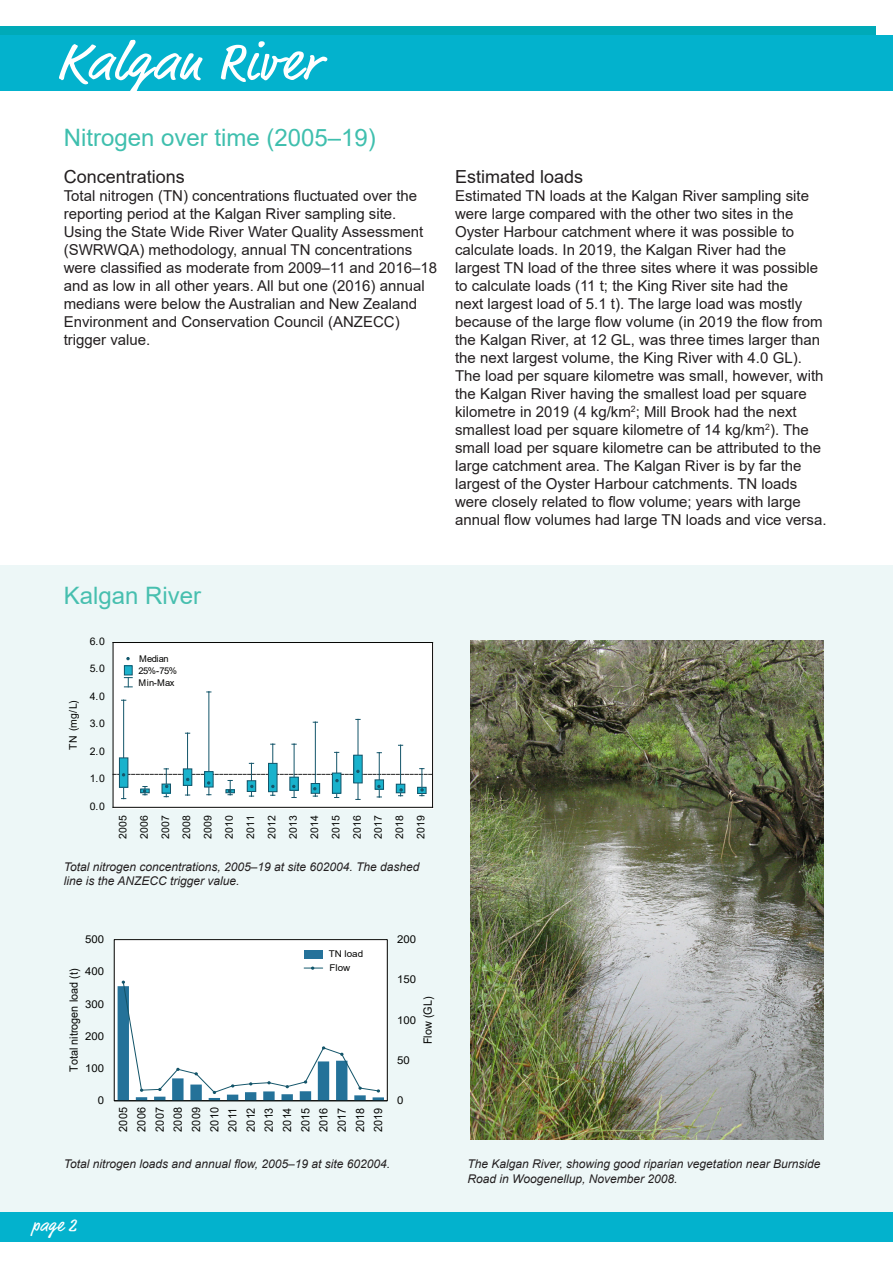
<style>
.page{position:relative;width:893px;height:1263px;background:#fff}
.page>*{position:absolute;margin:0;border:0;box-sizing:border-box;transform-origin:0 0}
.t1{font:54px "Market Web";letter-spacing:.03em;color:#fff}
.heading1{font:24px "Arial";color:#3fbfae}
.body_copy{font:24px "Arial";color:#47bfaf}
.sub-heading{font:18px "Arial";color:#231f20}
.body_copy-2{font:18px "Arial";color:#231f20}
.t2{font:18px "Market Web";color:#fff}
.body_copy-3{font:15px/18px "Arial";color:#231f20}
.t3{font:italic 12px/14.4px "Arial";color:#231f20}
.t4{font:11.4px/18.1px "Arial";letter-spacing:-.005em;color:#040503;text-align:justify;scale:.95 1}
.t5{font:10.8px "Arial";letter-spacing:-.005em;color:#040503;scale:1.05 1}
.t6{font:10.5px/21.3px "Arial";color:#040503;text-align:justify}
.t7{font:9.3px/11.9px "Arial";letter-spacing:-.055em;color:#050504}
.t8{font:9.3px/14px "Arial";color:#050504;scale:1.06 1}
</style>
<div class="page">
<div style="left:0;top:566px;width:893px;height:646px;background:#edf7f7"></div>
<div style="left:0;top:27px;width:875px;height:64px;background:#00aab8"></div>
<div style="left:0;top:35px;width:893px;height:56px;background:#03b2cd"></div>
<div style="left:113px;top:642px;width:321px;height:166px;background:#fff"></div>
<hr style="left:123px;top:700px;width:1px;height:98px;background:#14556a">
<div style="left:119px;top:758px;width:9px;height:29px;background:#19b2cc"></div>
<div style="left:119px;top:757px;width:9px;height:31px;border:1px solid #14556a"></div>
<hr style="left:187px;top:733px;width:1px;height:62px;background:#14556a">
<hr style="left:208px;top:692px;width:1px;height:103px;background:#14556a">
<hr style="left:272px;top:744px;width:1px;height:51px;background:#14556a">
<hr style="left:294px;top:744px;width:1px;height:53px;background:#14556a">
<hr style="left:315px;top:722px;width:1px;height:74px;background:#14556a">
<hr style="left:336px;top:752px;width:1px;height:45px;background:#14556a">
<hr style="left:358px;top:719px;width:1px;height:80px;background:#14556a">
<div style="left:354px;top:755px;width:8px;height:28px;background:#19b2cc"></div>
<div style="left:353px;top:755px;width:10px;height:28px;border:1px solid #14556a"></div>
<hr style="left:379px;top:753px;width:1px;height:44px;background:#14556a">
<hr style="left:400px;top:745px;width:1px;height:51px;background:#14556a">
<svg style="left:114px;top:763px;width:318px;height:37px"></svg>
<hr style="left:113px;top:807px;width:320px;height:1px;background:#040503">
<hr style="left:113px;top:642px;width:320px;height:1px;background:#040503">
<hr style="left:113px;top:642px;width:1px;height:165px;background:#040503">
<hr style="left:432px;top:642px;width:1px;height:165px;background:#040503">
<div style="left:124px;top:666px;width:8px;height:9px;background:#1cb2cc"></div>
<div style="left:124px;top:665px;width:9px;height:10px;border:1px solid #10566b"></div>
<svg style="left:124px;top:677px;width:8px;height:10px"></svg>
<svg style="left:126px;top:657px;width:4px;height:3px"></svg>
<div style="left:114px;top:940px;width:273px;height:161px;background:#fff"></div>
<div style="left:114px;top:939px;width:274px;height:162px;border:1px solid #040503"></div>
<hr style="left:114px;top:1100px;width:273px;height:1px;background:#040503">
<svg style="left:118px;top:980px;width:266px;height:121px"></svg>
<div style="left:304px;top:950px;width:19px;height:9px;background:#25729a"></div>
<svg style="left:304px;top:966px;width:19px;height:4px"></svg>
<div style="left:0;top:1212px;width:893px;height:30px;background:#03b2cd"></div>
<img style="left:470px;top:641px;width:353px;height:499px">
<p class="t1" style="left:57px;top:30px;width:264px">Kalgan River</p>
<p class="heading1" style="left:64px;top:121px;width:314px">Nitrogen over time (2005–19)</p>
<p class="sub-heading" style="left:64px;top:164px;width:123px">Concentrations</p>
<p class="body_copy-3" style="left:64px;top:187px;width:375px">Total nitrogen (TN) concentrations fluctuated over the reporting period at the Kalgan River sampling site.<br>Using the State Wide River Water Quality Assessment (SWRWQA) methodology, annual TN concentrations were classified as moderate from 2009–11 and 2016–18 and as low in all other years. All but one (2016) annual medians were below the Australian and New Zealand Environment and Conservation Council (ANZECC) trigger value.</p>
<p class="body_copy-2" style="left:455px;top:164px;width:130px">Estimated loads</p>
<p class="body_copy-3" style="left:455px;top:187px;width:373px">Estimated TN loads at the Kalgan River sampling site were large compared with the other two sites in the Oyster Harbour catchment where it was possible to calculate loads. In 2019, the Kalgan River had the largest TN load of the three sites where it was possible to calculate loads (11 t; the King River site had the<br>next largest load of 5.1 t). The large load was mostly because of the large flow volume (in 2019 the flow from the Kalgan River, at 12 GL, was three times larger than the next largest volume, the King River with 4.0 GL).<br>The load per square kilometre was small, however, with the Kalgan River having the smallest load per square kilometre in 2019 (4 kg/km<sup>2</sup>; Mill Brook had the next smallest load per square kilometre of 14 kg/km<sup>2</sup>). The small load per square kilometre can be attributed to the large catchment area. The Kalgan River is by far the largest of the Oyster Harbour catchments. TN loads were closely related to flow volume; years with large annual flow volumes had large TN loads and vice versa.</p>
<p class="body_copy" style="left:64px;top:579px;width:139px">Kalgan River</p>
<p class="t6" style="left:62px;top:750px;width:51px;rotate:-90deg">TN (mg/L)</p>
<p class="t6" style="left:90px;top:630px;width:17px">6.0</p>
<p class="t6" style="left:90px;top:658px;width:17px">5.0</p>
<p class="t6" style="left:90px;top:685px;width:17px">4.0</p>
<p class="t6" style="left:90px;top:713px;width:17px">3.0</p>
<p class="t6" style="left:90px;top:740px;width:17px">2.0</p>
<p class="t6" style="left:90px;top:768px;width:17px">1.0</p>
<p class="t6" style="left:90px;top:795px;width:17px">0.0</p>
<p class="t7" style="left:139px;top:653px;width:40px">Median<br>25%-75%<br>Min-Max</p>
<p class="t6" style="left:112px;top:839px;width:25px;rotate:-90deg">2005<br>2006<br>2007<br>2008<br>2009<br>2010<br>2011<br>2012<br>2013<br>2014<br>2015<br>2016<br>2017<br>2018<br>2019</p>
<p class="t3" style="left:64px;top:859px;width:357px">Total nitrogen concentrations, 2005–19 at site 602004. The dashed line is the ANZECC trigger value.</p>
<p class="t5" style="left:85px;top:932px;width:20px">500</p>
<p class="t5" style="left:85px;top:964px;width:20px">400</p>
<p class="t4" style="left:65px;top:1072px;width:110px;rotate:-90deg">Total nitrogen load (t)</p>
<p class="t5" style="left:85px;top:996px;width:20px">300</p>
<p class="t5" style="left:85px;top:1028px;width:20px">200</p>
<p class="t5" style="left:85px;top:1061px;width:20px">100</p>
<p class="t5" style="left:98px;top:1093px;width:8px">0</p>
<p class="t8" style="left:329px;top:947px;width:34px">TN load<br>Flow</p>
<p class="t4" style="left:114px;top:1132px;width:27px;rotate:-90deg">2005<br>2006<br>2007<br>2008<br>2009<br>2010<br>2011<br>2012<br>2013<br>2014<br>2015<br>2016<br>2017<br>2018<br>2019</p>
<p class="t5" style="left:397px;top:932px;width:20px">200</p>
<p class="t5" style="left:397px;top:972px;width:20px">150</p>
<p class="t4" style="left:419px;top:1044px;width:51px;rotate:-90deg">Flow (GL)</p>
<p class="t5" style="left:397px;top:1012px;width:20px">100</p>
<p class="t5" style="left:397px;top:1053px;width:14px">50</p>
<p class="t5" style="left:397px;top:1093px;width:8px">0</p>
<p class="t3" style="left:64px;top:1157px;width:328px">Total nitrogen loads and annual flow, 2005–19 at site 602004.</p>
<p class="t3" style="left:467px;top:1157px;width:354px">The Kalgan River, showing good riparian vegetation near Burnside<br>Road in Woogenellup, November 2008.</p>
<p class="t2" style="left:32px;top:1215px;width:46px">page 2</p>
</div>
